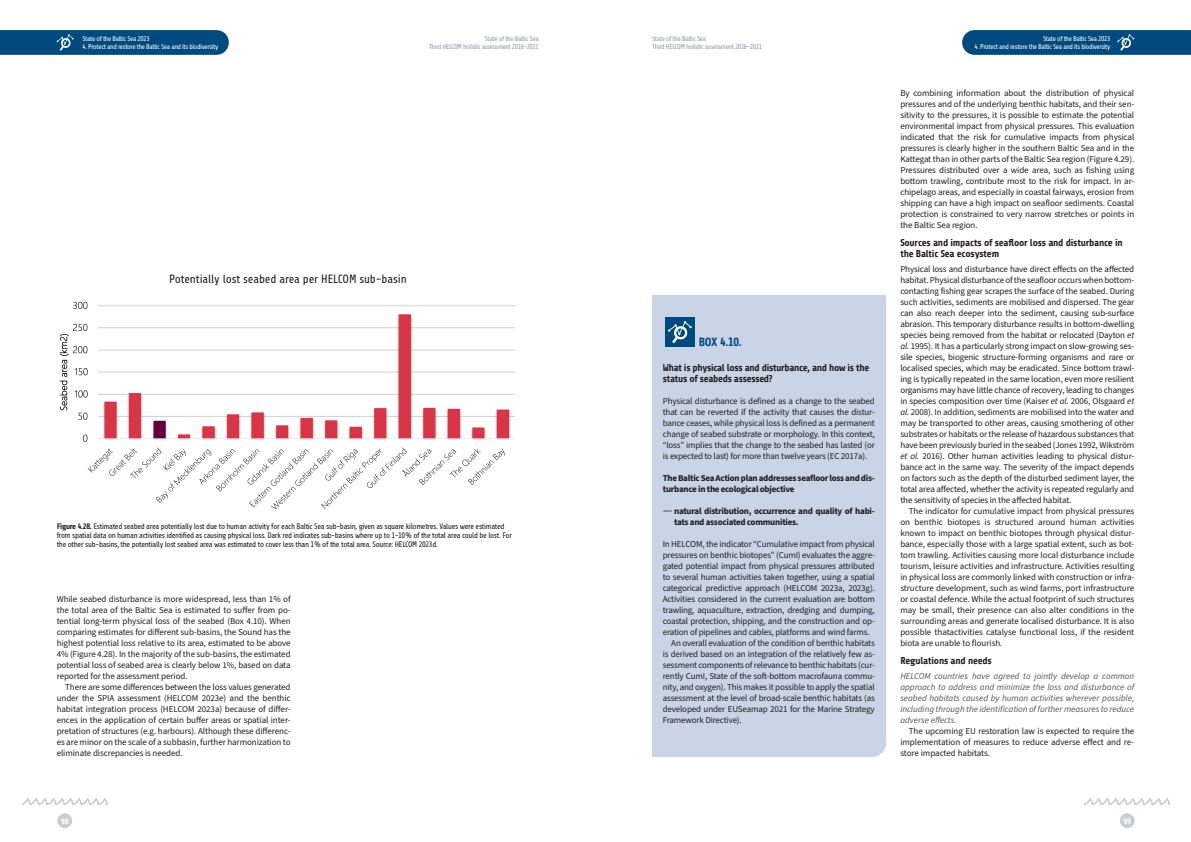
<style>
.page{position:relative;width:1191px;height:842px;background:#fff}
.page>*{position:absolute;margin:0;border:0;box-sizing:border-box;transform-origin:0 0}
.Body{font:12px "Share";letter-spacing:-.01em;color:#231f20}
.Body-2{font:700 12px "Share";color:#004a7f}
.H6_-___x_x_x{font:700 10px/11px "Share";letter-spacing:-.02em;color:#231f20}
.Body-3{font:700 10px/11px "Share";letter-spacing:-.025em;color:#231f20}
.No_Spacing{font:9px/11px "Source Sans Pro";letter-spacing:-.015em;color:#231f20;text-align:justify}
.t1{font:italic 9px/11px "Source Sans Pro";letter-spacing:-.005em;color:#57585a;text-align:justify}
.Normal__Web{font:700 9px/11px "Source Sans Pro";letter-spacing:-.03em;color:#231f20}
.Body-4{font:8px/9px "Share";letter-spacing:-.04em;color:#231f20}
.t2{font:700 8px "Share";color:#fff}
.t3{font:7px "Share";letter-spacing:-.05em;color:#fff}
.t4{font:7px/8.4px "Share";letter-spacing:-.05em;color:#8c9faa}
.s1{font-weight:700}
.s2{font-weight:400;font-size:12px}
.s3{font-style:italic}
</style>
<div class="page">
<div style="left:1120px;top:814px;width:14px;height:14px;background:#c6ced4;border-radius:50%"></div>
<svg style="left:1084px;top:798px;width:85px;height:7px"></svg>
<div style="left:58px;top:814px;width:14px;height:14px;background:#c6ced4;border-radius:50%"></div>
<svg style="left:22px;top:798px;width:85px;height:7px"></svg>
<svg style="left:0;top:30px;width:229px;height:25px;background:#095083"></svg>
<svg style="left:962px;top:30px;width:229px;height:25px;background:#095083"></svg>
<img style="left:59px;top:301px;width:457px;height:209px">
<div style="left:652px;top:295px;width:234px;height:462px;background:#c9d5e6"></div>
<div style="left:665px;top:317px;width:29px;height:30px;background:#004a7f"></div>
<svg style="left:668px;top:321px;width:24px;height:22px"></svg>
<p class="t3" style="left:83px;top:35px;width:69px">State of the Baltic Sea 2023</p>
<p class="t3" style="left:83px;top:43px;width:137px">4. Protect and restore the Baltic Sea and its biodiversity</p>
<p class="t4" style="left:429px;top:34px;width:111px;text-align:right">State of the Baltic Sea<br>Third HELCOM holistic assessment 2016-2021</p>
<p class="Body" style="left:169px;top:272px;width:239px">Potentially lost seabed area per HELCOM sub-basin</p>
<p class="Body-4" style="left:57px;top:522px;width:457px"><span class="s1">Figure 4.28.</span> Estimated seabed area potentially lost due to human activity for each Baltic Sea sub-basin, given as square kilometres. Values were estimated from spatial data on human activities identified as causing physical loss. Dark red indicates sub-basins where up to 1-10% of the total area could be lost. For the other sub-basins, the potentially lost seabed area was estimated to cover less than 1% of the total area. Source: HELCOM 2023d.</p>
<p class="No_Spacing" style="left:57px;top:594px;width:235px">While seabed disturbance is more widespread, less than 1% of the total area of the Baltic Sea is estimated to suffer from po&shy;tential long-term physical loss of the seabed (Box 4.10). When comparing estimates for different sub-basins, the Sound has the highest potential loss relative to its area, estimated to be above 4% (Figure 4.28). In the majority of the sub-basins, the estimated potential loss of seabed area is clearly below 1%, based on data reported for the assessment period.</p>
<p class="No_Spacing" style="left:57px;top:682px;width:235px;text-indent:9px">There are some differences between the loss values generated under the SPIA assessment (HELCOM 2023e) and the benthic habitat integration process (HELCOM 2023a) because of differ&shy;ences in the application of certain buffer areas or spatial inter&shy;pretation of structures (e.g. harbours). Although these differenc&shy;es are minor on the scale of a subbasin, further harmonization to eliminate discrepancies is needed.</p>
<p class="t2" style="left:61px;top:817px;width:9px">98</p>
<p class="t4" style="left:652px;top:34px;width:111px">State of the Baltic Sea<br>Third HELCOM holistic assessment 2016-2021</p>
<p class="Body-2" style="left:698px;top:335px;width:44px">BOX 4.10.</p>
<p class="Body-3" style="left:663px;top:362px;width:208px">What is physical loss and disturbance, and how is the status of seabeds assessed?</p>
<p class="No_Spacing" style="left:663px;top:396px;width:214px">Physical disturbance is defined as a change to the seabed that can be reverted if the activity that causes the distur&shy;bance ceases, while physical loss is defined as a permanent change of seabed substrate or morphology. In this context, “loss” implies that the change to the seabed has lasted (or is expected to last) for more than twelve years (EC 2017a).</p>
<p class="Normal__Web" style="left:663px;top:473px;width:213px">The Baltic Sea Action plan addresses seafloor loss and dis&shy;turbance in the ecological objective</p>
<p class="Normal__Web" style="left:674px;top:506px;width:202px;text-indent:-11px"><span class="s2">—</span> natural distribution, occurrence and quality of habi&shy;tats and associated communities.</p>
<p class="No_Spacing" style="left:663px;top:539px;width:214px">In HELCOM, the indicator “Cumulative impact from physical pressures on benthic biotopes” (CumI) evaluates the aggre&shy;gated potential impact from physical pressures attributed to several human activities taken together, using a spatial categorical predictive approach (HELCOM 2023a, 2023g).<br>Activities considered in the current evaluation are bottom trawling, aquaculture, extraction, dredging and dumping, coastal protection, shipping, and the construction and op&shy;eration of pipelines and cables, platforms and wind farms.</p>
<p class="No_Spacing" style="left:663px;top:638px;width:214px;text-indent:9px">An overall evaluation of the condition of benthic habitats is derived based on an integration of the relatively few as&shy;sessment components of relevance to benthic habitats (cur&shy;rently CumI, State of the soft-bottom macrofauna commu&shy;nity, and oxygen). This makes it possible to apply the spatial assessment at the level of broad-scale benthic habitats (as developed under EUSeamap 2021 for the Marine Strategy Framework Directive).</p>
<p class="t3" style="left:1043px;top:35px;width:69px">State of the Baltic Sea 2023</p>
<p class="t3" style="left:974px;top:43px;width:137px">4. Protect and restore the Baltic Sea and its biodiversity</p>
<p class="No_Spacing" style="left:900px;top:88px;width:235px">By combining information about the distribution of physical pressures and of the underlying benthic habitats, and their sen&shy;sitivity to the pressures, it is possible to estimate the potential environmental impact from physical pressures. This evaluation indicated that the risk for cumulative impacts from physical pressures is clearly higher in the southern Baltic Sea and in the Kattegat than in other parts of the Baltic Sea region (Figure 4.29).<br>Pressures distributed over a wide area, such as fishing using bottom trawling, contribute most to the risk for impact. In ar&shy;chipelago areas, and especially in coastal fairways, erosion from shipping can have a high impact on seafloor sediments. Coastal protection is constrained to very narrow stretches or points in the Baltic Sea region.</p>
<p class="H6_-___x_x_x" style="left:900px;top:237px;width:224px">Sources and impacts of seafloor loss and disturbance in the Baltic Sea ecosystem</p>
<p class="No_Spacing" style="left:900px;top:264px;width:235px">Physical loss and disturbance have direct effects on the affected habitat. Physical disturbance of the seafloor occurs when bottom&shy;contacting fishing gear scrapes the surface of the seabed. During such activities, sediments are mobilised and dispersed. The gear can also reach deeper into the sediment, causing sub-surface abrasion. This temporary disturbance results in bottom-dwelling species being removed from the habitat or relocated (Dayton <span class="s3">et al.</span> 1995). It has a particularly strong impact on slow-growing ses&shy;sile species, biogenic structure-forming organisms and rare or localised species, which may be eradicated. Since bottom trawl&shy;ing is typically repeated in the same location, even more resilient organisms may have little chance of recovery, leading to changes in species composition over time (Kaiser <span class="s3">et al.</span> 2006, Olsgaard <span class="s3">et al.</span> 2008). In addition, sediments are mobilised into the water and may be transported to other areas, causing smothering of other substrates or habitats or the release of hazardous substances that have been previously buried in the seabed (Jones 1992, Wikström <span class="s3">et al.</span> 2016). Other human activities leading to physical distur&shy;bance act in the same way. The severity of the impact depends on factors such as the depth of the disturbed sediment layer, the total area affected, whether the activity is repeated regularly and the sensitivity of species in the affected habitat.</p>
<p class="No_Spacing" style="left:900px;top:506px;width:235px;text-indent:9px">The indicator for cumulative impact from physical pressures on benthic biotopes is structured around human activities known to impact on benthic biotopes through physical distur&shy;bance, especially those with a large spatial extent, such as bot&shy;tom trawling. Activities causing more local disturbance include tourism, leisure activities and infrastructure. Activities resulting in physical loss are commonly linked with construction or infra&shy;structure development, such as wind farms, port infrastructure or coastal defence. While the actual footprint of such structures may be small, their presence can also alter conditions in the surrounding areas and generate localised disturbance. It is also possible thatactivities catalyse functional loss, if the resident biota are unable to flourish.</p>
<p class="H6_-___x_x_x" style="left:900px;top:655px;width:93px">Regulations and needs</p>
<p class="t1" style="left:900px;top:671px;width:235px">HELCOM countries have agreed to jointly develop a common approach to address and minimize the loss and disturbance of seabed habitats caused by human activities wherever possible, including through the identification of further measures to reduce adverse effects.</p>
<p class="No_Spacing" style="left:900px;top:726px;width:235px;text-indent:9px">The upcoming EU restoration law is expected to require the implementation of measures to reduce adverse effect and re&shy;store impacted habitats.</p>
<p class="t2" style="left:1123px;top:817px;width:9px">99</p>
</div>
